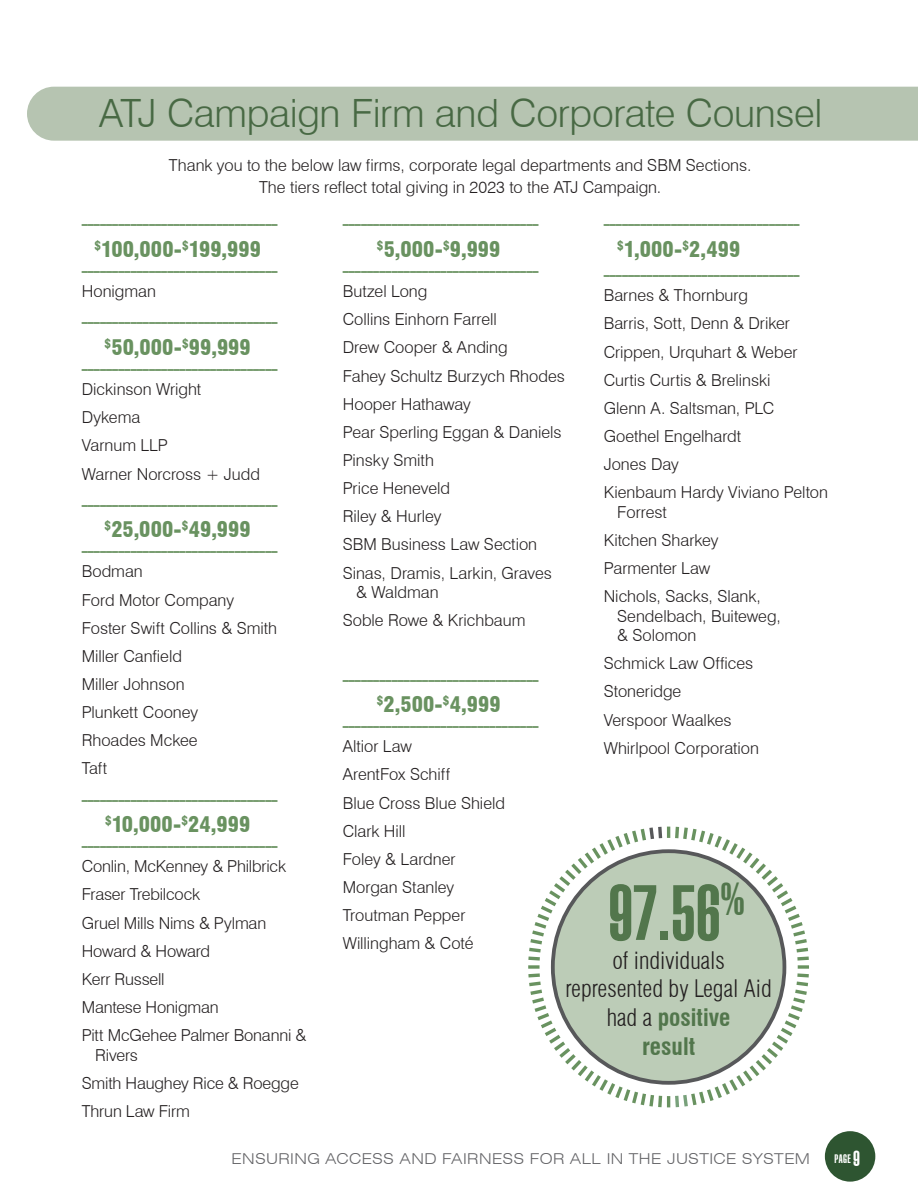
<style>
.page{position:relative;width:918px;height:1188px;background:#fff}
.page>*{position:absolute;margin:0;border:0;box-sizing:border-box;transform-origin:0 0}
.t1{font:900 extra-condensed 75.9px "Swiss 911 BT";color:#52764c}
.t2{font:300 39px "Swiss 721 BT";letter-spacing:-.01em;color:#486944}
.t3{font:300 condensed 23.7px/28.7px "Swiss 721 BT";color:#231f20;text-align:center}
.t4{font:900 condensed 21px "Swiss 721 BT";color:#699260}
.t5{font:300 16.5px/19.5px "Swiss 721 BT";color:#231f20}
.t6{font:300 expanded 15px "Swiss 721 BT";letter-spacing:.025em;color:#636366}
.t7{font:900 condensed 12.3px "Swiss 721 BT";color:#699260}
.t8{font:900 extra-condensed 12px "Swiss 911 BT";color:#fff}
.s1{font-weight:700;color:#52764c}
.s2{font-size:21px}
</style>
<div class="page">
<div style="left:825px;top:1131px;width:50px;height:51px;background:#2e5531;border-radius:50%"></div>
<div style="left:27px;top:87px;width:891px;height:54px;background:#b6c4b1"></div>
<svg style="left:528px;top:827px;width:281px;height:280px"></svg>
<svg style="left:551px;top:849px;width:235px;height:236px;background:#616364"></svg>
<div style="left:555px;top:853px;width:228px;height:228px;background:#bcccb7;border-radius:50%"></div>
<h2 class="t2" style="left:99px;top:89px;width:725px">ATJ Campaign Firm and Corporate Counsel</h2>
<p class="t5" style="left:169px;top:155px;width:584px">Thank you to the below law firms, corporate legal departments and SBM Sections.</p>
<p class="t5" style="left:259px;top:178px;width:404px">The tiers reflect total giving in 2023 to the ATJ Campaign.</p>
<p class="t7" style="left:82px;top:212px;width:197px">________________________________</p>
<p class="t4" style="left:94px;top:236px;width:168px"><sup>$</sup>100,000-<sup>$</sup>199,999</p>
<p class="t7" style="left:82px;top:258px;width:197px">________________________________</p>
<p class="t5" style="left:82px;top:281px;width:76px">Honigman</p>
<p class="t7" style="left:82px;top:310px;width:197px">________________________________</p>
<p class="t4" style="left:105px;top:334px;width:148px"><sup>$</sup>50,000-<sup>$</sup>99,999</p>
<p class="t7" style="left:82px;top:356px;width:197px">________________________________</p>
<p class="t5" style="left:82px;top:379px;width:121px">Dickinson Wright</p>
<p class="t5" style="left:82px;top:407px;width:60px">Dykema</p>
<p class="t5" style="left:82px;top:436px;width:88px">Varnum LLP</p>
<p class="t5" style="left:82px;top:464px;width:180px">Warner Norcross + Judd</p>
<p class="t7" style="left:82px;top:492px;width:197px">________________________________</p>
<p class="t4" style="left:105px;top:517px;width:148px"><sup>$</sup>25,000-<sup>$</sup>49,999</p>
<p class="t7" style="left:82px;top:538px;width:197px">________________________________</p>
<p class="t5" style="left:82px;top:562px;width:63px">Bodman</p>
<p class="t5" style="left:82px;top:590px;width:154px">Ford Motor Company</p>
<p class="t5" style="left:82px;top:618px;width:197px">Foster Swift Collins &amp; Smith</p>
<p class="t5" style="left:82px;top:646px;width:102px">Miller Canfield</p>
<p class="t5" style="left:82px;top:674px;width:104px">Miller Johnson</p>
<p class="t5" style="left:82px;top:702px;width:118px">Plunkett Cooney</p>
<p class="t5" style="left:82px;top:730px;width:117px">Rhoades Mckee</p>
<p class="t5" style="left:82px;top:759px;width:27px">Taft</p>
<p class="t7" style="left:82px;top:787px;width:197px">________________________________</p>
<p class="t4" style="left:105px;top:812px;width:147px"><sup>$</sup>10,000-<sup>$</sup>24,999</p>
<p class="t7" style="left:82px;top:833px;width:197px">________________________________</p>
<p class="t5" style="left:82px;top:857px;width:206px">Conlin, McKenney &amp; Philbrick</p>
<p class="t5" style="left:82px;top:885px;width:120px">Fraser Trebilcock</p>
<p class="t5" style="left:82px;top:913px;width:186px">Gruel Mills Nims &amp; Pylman</p>
<p class="t5" style="left:82px;top:941px;width:130px">Howard &amp; Howard</p>
<p class="t5" style="left:82px;top:969px;width:84px">Kerr Russell</p>
<p class="t5" style="left:82px;top:997px;width:139px">Mantese Honigman</p>
<p class="t5" style="left:95px;top:1025px;width:213px;text-indent:-14px">Pitt McGehee Palmer Bonanni &amp;<br>Rivers</p>
<p class="t5" style="left:82px;top:1073px;width:219px">Smith Haughey Rice &amp; Roegge</p>
<p class="t5" style="left:82px;top:1101px;width:110px">Thrun Law Firm</p>
<p class="t7" style="left:343px;top:212px;width:197px">________________________________</p>
<p class="t4" style="left:377px;top:236px;width:125px"><sup>$</sup>5,000-<sup>$</sup>9,999</p>
<p class="t7" style="left:343px;top:258px;width:197px">________________________________</p>
<p class="t5" style="left:343px;top:281px;width:86px">Butzel Long</p>
<p class="t5" style="left:343px;top:310px;width:156px">Collins Einhorn Farrell</p>
<p class="t5" style="left:343px;top:338px;width:166px">Drew Cooper &amp; Anding</p>
<p class="t5" style="left:343px;top:366px;width:224px">Fahey Schultz Burzych Rhodes</p>
<p class="t5" style="left:343px;top:394px;width:130px">Hooper Hathaway</p>
<p class="t5" style="left:343px;top:422px;width:220px">Pear Sperling Eggan &amp; Daniels</p>
<p class="t5" style="left:343px;top:450px;width:93px">Pinsky Smith</p>
<p class="t5" style="left:343px;top:478px;width:109px">Price Heneveld</p>
<p class="t5" style="left:343px;top:507px;width:100px">Riley &amp; Hurley</p>
<p class="t5" style="left:343px;top:535px;width:196px">SBM Business Law Section</p>
<p class="t5" style="left:356px;top:563px;width:197px;text-indent:-14px">Sinas, Dramis, Larkin, Graves &amp; Waldman</p>
<p class="t5" style="left:343px;top:610px;width:184px">Soble Rowe &amp; Krichbaum</p>
<p class="t7" style="left:604px;top:212px;width:197px">________________________________</p>
<p class="t4" style="left:617px;top:236px;width:125px"><sup>$</sup>1,000-<sup>$</sup>2,499</p>
<p class="t7" style="left:604px;top:262px;width:197px">________________________________</p>
<p class="t5" style="left:604px;top:286px;width:146px">Barnes &amp; Thornburg</p>
<p class="t5" style="left:604px;top:314px;width:188px">Barris, Sott, Denn &amp; Driker</p>
<p class="t5" style="left:604px;top:342px;width:195px">Crippen, Urquhart &amp; Weber</p>
<p class="t5" style="left:604px;top:370px;width:168px">Curtis Curtis &amp; Brelinski</p>
<p class="t5" style="left:604px;top:398px;width:172px">Glenn A. Saltsman, PLC</p>
<p class="t5" style="left:604px;top:426px;width:139px">Goethel Engelhardt</p>
<p class="t5" style="left:604px;top:454px;width:77px">Jones Day</p>
<p class="t5" style="left:617px;top:482px;width:212px;text-indent:-14px">Kienbaum Hardy Viviano Pelton<br>Forrest</p>
<p class="t5" style="left:604px;top:530px;width:116px">Kitchen Sharkey</p>
<p class="t5" style="left:604px;top:558px;width:108px">Parmenter Law</p>
<p class="t5" style="left:617px;top:586px;width:165px;text-indent:-14px">Nichols, Sacks, Slank,<br>Sendelbach, Buiteweg, &amp; Solomon</p>
<p class="t5" style="left:604px;top:654px;width:151px">Schmick Law Offices</p>
<p class="t5" style="left:604px;top:682px;width:79px">Stoneridge</p>
<p class="t5" style="left:604px;top:710px;width:129px">Verspoor Waalkes</p>
<p class="t5" style="left:604px;top:738px;width:157px">Whirlpool Corporation</p>
<p class="t7" style="left:343px;top:667px;width:197px">________________________________</p>
<p class="t4" style="left:377px;top:692px;width:126px"><sup>$</sup>2,500-<sup>$</sup>4,999</p>
<p class="t7" style="left:343px;top:713px;width:197px">________________________________</p>
<p class="t5" style="left:343px;top:737px;width:71px">Altior Law</p>
<p class="t5" style="left:343px;top:765px;width:109px">ArentFox Schiff</p>
<p class="t5" style="left:343px;top:793px;width:164px">Blue Cross Blue Shield</p>
<p class="t5" style="left:343px;top:821px;width:64px">Clark Hill</p>
<p class="t5" style="left:343px;top:849px;width:114px">Foley &amp; Lardner</p>
<p class="t5" style="left:343px;top:877px;width:113px">Morgan Stanley</p>
<p class="t5" style="left:343px;top:905px;width:124px">Troutman Pepper</p>
<p class="t5" style="left:343px;top:934px;width:132px">Willingham &amp; Coté</p>
<p class="t1" style="left:608px;top:872px;width:138px">97.56<sup>%</sup></p>
<p class="t3" style="left:565px;top:946px;width:208px">of individuals represented by Legal Aid had a <span class="s1">positive<br>result</span></p>
<p class="t6" style="left:232px;top:1150px;width:580px">ENSURING ACCESS AND FAIRNESS FOR ALL IN THE JUSTICE SYSTEM</p>
<p class="t8" style="left:835px;top:1152px;width:27px">PAGE <span class="s2">9</span></p>
</div>
